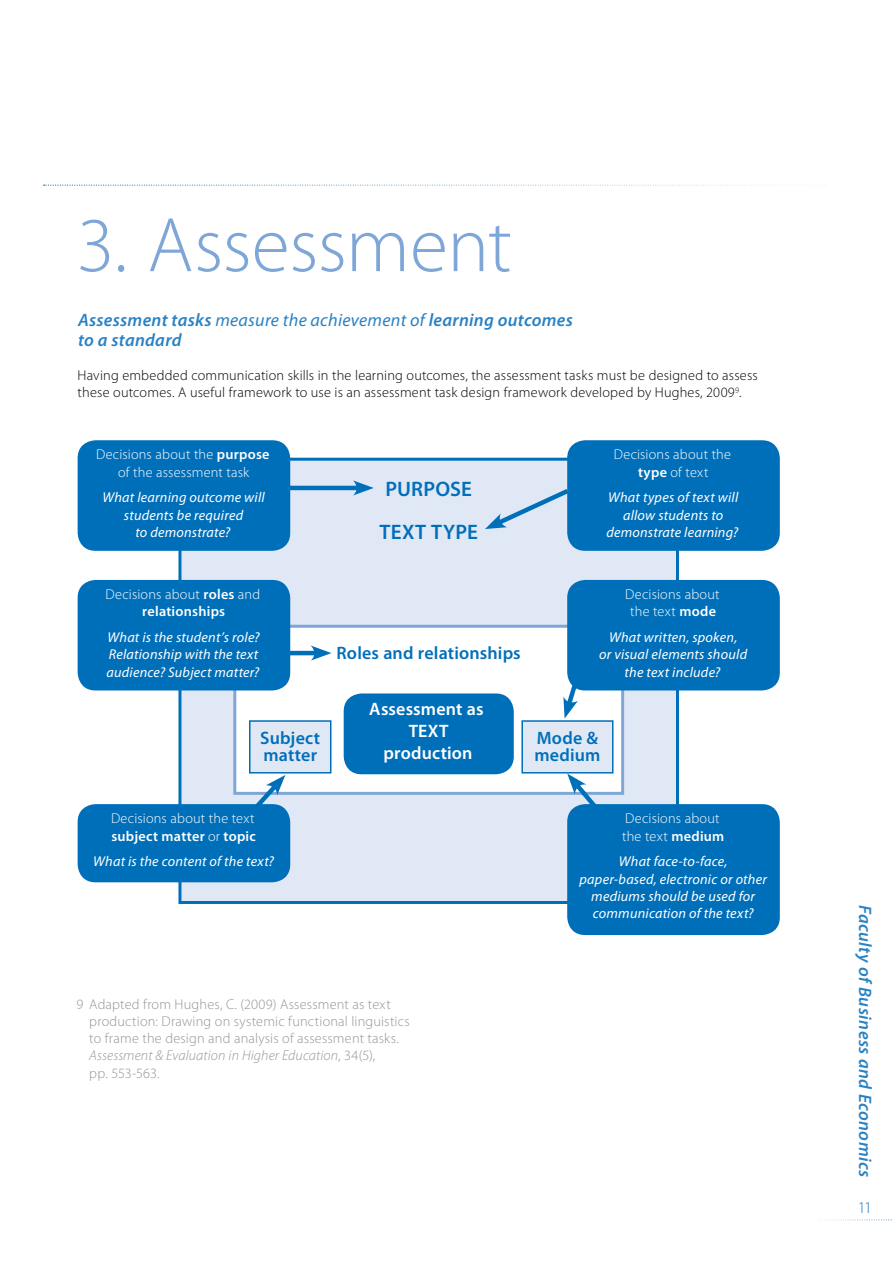
<style>
.page{position:relative;width:893px;height:1263px;background:#fff}
.page>*{position:absolute;margin:0;border:0;box-sizing:border-box;transform-origin:0 0}
.t1{font:300 78px "Myriad Pro";letter-spacing:-.005em;color:#7ea6d7}
.t2{font:600 21px/42.8px "Myriad Pro";letter-spacing:.01em;color:#006fba}
.t3{font:italic 600 18px/19.5px "Myriad Pro";letter-spacing:.015em;color:#2882c4}
.t4{font:600 18px/17.2px "Myriad Pro";letter-spacing:.01em;color:#006fba}
.t5{font:600 18px/21.6px "Myriad Pro";letter-spacing:.01em;color:#fff;text-align:center}
.t6{font:300 16.5px "Myriad Pro";color:#2882c4}
.t7{font:italic 14.25px/17.2px "Myriad Pro";letter-spacing:.015em;color:#fff;text-align:center}
.t8{font:300 14.25px/17.2px "Myriad Pro";letter-spacing:.015em;color:#939598}
.t9{font:300 14.25px/17.2px "Myriad Pro";letter-spacing:.015em;color:#000}
.t10{font:300 14.25px/17.2px "Myriad Pro";letter-spacing:.015em;color:#fff;text-align:center}
.t11{font:600 14.25px/17.2px "Myriad Pro";letter-spacing:.02em;color:#fff;text-align:center}
.s1{font-weight:400}
.s2{font-weight:600}
.s3{font-weight:300}
.s4{font-style:italic}
</style>
<div class="page">
<svg style="left:44px;top:185px;width:761px;height:1px"></svg>
<svg style="left:824px;top:1219px;width:68px;height:1px"></svg>
<div style="left:178px;top:458px;width:501px;height:446px;background:#e1e8f5;border:3px solid #006fba"></div>
<div style="left:233px;top:625px;width:391px;height:170px;background:#fff;border:3px solid #7ea6d7"></div>
<div style="left:78px;top:440px;width:212px;height:111px;background:#006fba;border-radius:18px"></div>
<div style="left:78px;top:580px;width:212px;height:110px;background:#006fba;border-radius:18px"></div>
<div style="left:250px;top:721px;width:81px;height:52px;background:#e1e8f5"></div>
<div style="left:249px;top:720px;width:82px;height:53px;border:2px solid #006fba"></div>
<div style="left:78px;top:804px;width:212px;height:78px;background:#006fba;border-radius:18px"></div>
<div style="left:567px;top:804px;width:213px;height:131px;background:#006fba;border-radius:18px"></div>
<div style="left:567px;top:580px;width:213px;height:110px;background:#006fba;border-radius:18px"></div>
<div style="left:344px;top:693px;width:170px;height:81px;background:#006fba;border-radius:18px"></div>
<div style="left:567px;top:440px;width:213px;height:111px;background:#006fba;border-radius:18px"></div>
<div style="left:522px;top:721px;width:91px;height:52px;background:#e1e8f5"></div>
<div style="left:521px;top:720px;width:92px;height:53px;border:2px solid #006fba"></div>
<hr style="left:282px;top:486px;width:79px;height:4px;background:#006fba">
<svg style="left:353px;top:480px;width:21px;height:15px"></svg>
<svg style="left:485px;top:485px;width:83px;height:45px"></svg>
<hr style="left:284px;top:651px;width:35px;height:4px;background:#006fba">
<svg style="left:311px;top:645px;width:20px;height:16px"></svg>
<svg style="left:563px;top:676px;width:18px;height:42px"></svg>
<svg style="left:567px;top:773px;width:36px;height:42px"></svg>
<svg style="left:249px;top:775px;width:36px;height:34px"></svg>
<h1 class="t1" style="left:77px;top:198px;width:437px">3. Assessment</h1>
<p class="t3" style="left:78px;top:310px;width:496px">Assessment tasks <span class="s1">measure the achievement of</span> learning outcomes to a standard</p>
<p class="t9" style="left:78px;top:366px;width:682px">Having embedded communication skills in the learning outcomes, the assessment tasks must be designed to assess these outcomes. A useful framework to use is an assessment task design framework developed by Hughes, 2009<sup>9</sup>.</p>
<p class="t10" style="left:96px;top:446px;width:175px">Decisions about the <span class="s2">purpose </span>of the assessment task</p>
<p class="t7" style="left:102px;top:489px;width:164px">What learning outcome will students be required<br>to demonstrate?</p>
<h2 class="t2" style="left:380px;top:467px;width:100px">PURPOSE<br>TEXT TYPE</h2>
<p class="t10" style="left:614px;top:446px;width:119px">Decisions about the <span class="s2">type</span> of text</p>
<p class="t7" style="left:606px;top:489px;width:133px">What types of text will allow students to demonstrate learning?</p>
<p class="t11" style="left:106px;top:585px;width:156px"><span class="s3">Decisions about</span> roles <span class="s3">and </span>relationships</p>
<p class="t7" style="left:106px;top:628px;width:155px;text-align:justify">What is the student’s role?<br>Relationship with the text audience? Subject matter?</p>
<p class="t4" style="left:260px;top:729px;width:61px">Subject matter</p>
<p class="t4" style="left:337px;top:643px;width:186px">Roles and relationships</p>
<p class="t5" style="left:369px;top:698px;width:116px">Assessment as<br>TEXT production</p>
<p class="t10" style="left:625px;top:586px;width:96px">Decisions about the text <span class="s2">mode</span></p>
<p class="t7" style="left:599px;top:628px;width:149px">What written, spoken,<br>or visual elements should the text include?</p>
<p class="t4" style="left:534px;top:729px;width:67px">Mode &amp; medium</p>
<p class="t10" style="left:111px;top:810px;width:146px;text-align:left">Decisions about the text <span class="s2">subject matter</span> or <span class="s2">topic</span></p>
<p class="t7" style="left:93px;top:853px;width:182px">What is the content of the text?</p>
<p class="t10" style="left:622px;top:810px;width:104px;text-align:left">Decisions about the text <span class="s2">medium</span></p>
<p class="t7" style="left:579px;top:853px;width:189px">What face-to-face, paper-based, electronic or other mediums should be used for communication of the text?</p>
<p class="t8" style="left:89px;top:995px;width:322px;text-indent:-13px">9 Adapted from Hughes, C. (2009) Assessment as text production: Drawing on systemic functional linguistics to frame the design and analysis of assessment tasks.<br><span class="s4">Assessment &amp; Evaluation in Higher Education</span>, 34(5),<br>pp. 553-563.</p>
<p class="t3" style="left:875px;top:904px;width:274px;rotate:90deg">Faculty of Business and Economics</p>
<p class="t6" style="left:858px;top:1197px;width:16px">11</p>
</div>
